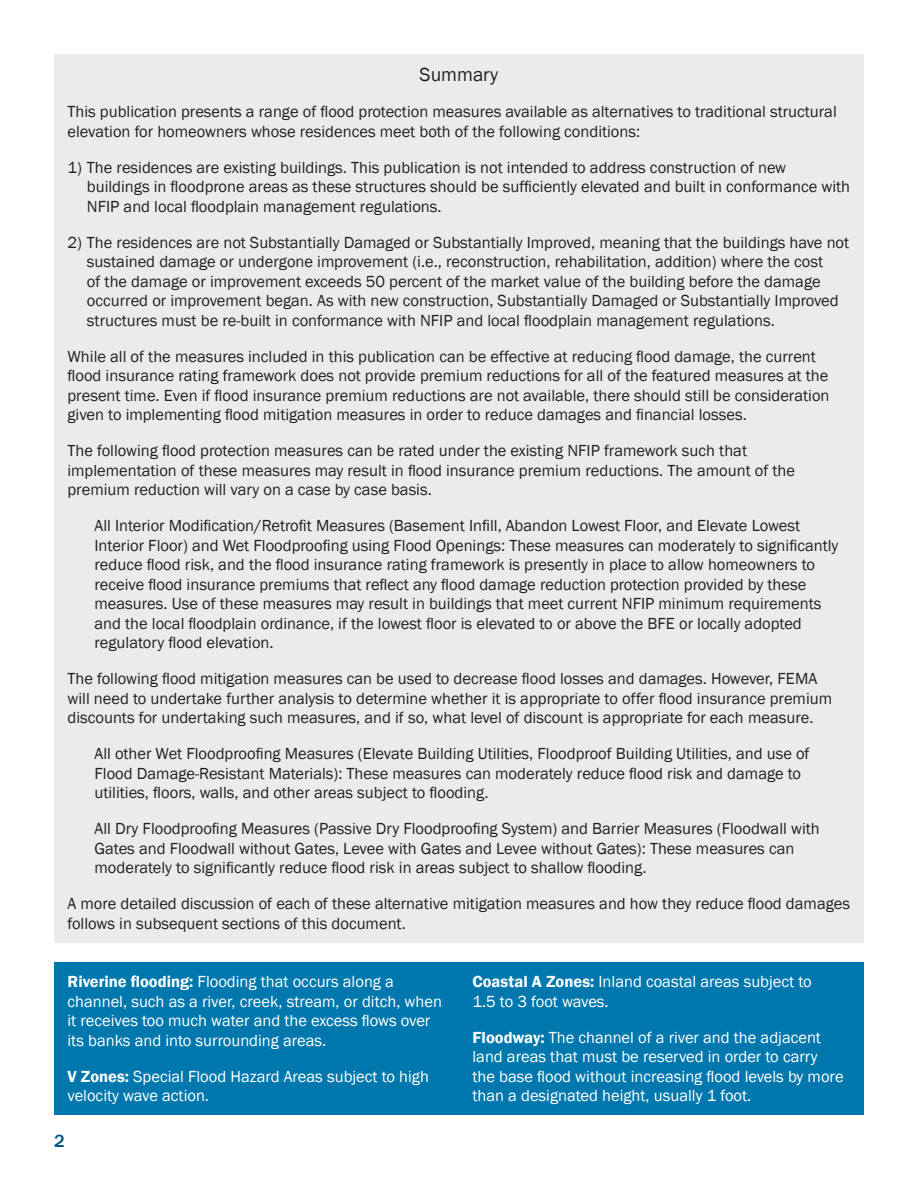
<style>
.page{position:relative;width:918px;height:1188px;background:#fff}
.page>*{position:absolute;margin:0;border:0;box-sizing:border-box;transform-origin:0 0}
.Copy_Subhead{font:19.5px "Franklin Gothic";color:#231f20}
.t1{font:500 18px "Franklin Gothic";color:#005187}
.Text_Box{font:16.5px/19.5px "Franklin Gothic";color:#231f20}
.Text_Box_with_Bold_I{font:16.5px/19.5px "Franklin Gothic";color:#fff}
.s1{font-weight:600}
</style>
<div class="page">
<div style="left:54px;top:54px;width:810px;height:888px;background:#ebebed"></div>
<div style="left:54px;top:962px;width:810px;height:153px;background:#0078ae"></div>
<p class="Copy_Subhead" style="left:420px;top:63px;width:80px">Summary</p>
<p class="Text_Box" style="left:68px;top:102px;width:771px">This publication presents a range of flood protection measures available as alternatives to traditional structural elevation for homeowners whose residences meet both of the following conditions:</p>
<p class="Text_Box" style="left:87px;top:158px;width:765px;text-indent:-19px">1) The residences are existing buildings. This publication is not intended to address construction of new buildings in floodprone areas as these structures should be sufficiently elevated and built in conformance with<br>NFIP and local floodplain management regulations.</p>
<p class="Text_Box" style="left:87px;top:233px;width:764px;text-indent:-19px">2) The residences are not Substantially Damaged or Substantially Improved, meaning that the buildings have not sustained damage or undergone improvement (i.e., reconstruction, rehabilitation, addition) where the cost<br>of the damage or improvement exceeds 50 percent of the market value of the building before the damage occurred or improvement began. As with new construction, Substantially Damaged or Substantially Improved structures must be re-built in conformance with NFIP and local floodplain management regulations.</p>
<p class="Text_Box" style="left:68px;top:347px;width:764px">While all of the measures included in this publication can be effective at reducing flood damage, the current flood insurance rating framework does not provide premium reductions for all of the featured measures at the present time. Even if flood insurance premium reductions are not available, there should still be consideration given to implementing flood mitigation measures in order to reduce damages and financial losses.</p>
<p class="Text_Box" style="left:68px;top:441px;width:729px">The following flood protection measures can be rated under the existing NFIP framework such that implementation of these measures may result in flood insurance premium reductions. The amount of the premium reduction will vary on a case by case basis.</p>
<p class="Text_Box" style="left:94px;top:516px;width:745px">All Interior Modification/Retrofit Measures (Basement Infill, Abandon Lowest Floor, and Elevate Lowest Interior Floor) and Wet Floodproofing using Flood Openings: These measures can moderately to significantly reduce flood risk, and the flood insurance rating framework is presently in place to allow homeowners to receive flood insurance premiums that reflect any flood damage reduction protection provided by these measures. Use of these measures may result in buildings that meet current NFIP minimum requirements and the local floodplain ordinance, if the lowest floor is elevated to or above the BFE or locally adopted regulatory flood elevation.</p>
<p class="Text_Box" style="left:68px;top:669px;width:766px">The following flood mitigation measures can be used to decrease flood losses and damages. However, FEMA will need to undertake further analysis to determine whether it is appropriate to offer flood insurance premium discounts for undertaking such measures, and if so, what level of discount is appropriate for each measure.</p>
<p class="Text_Box" style="left:94px;top:744px;width:717px">All other Wet Floodproofing Measures (Elevate Building Utilities, Floodproof Building Utilities, and use of<br>Flood Damage-Resistant Materials): These measures can moderately reduce flood risk and damage to utilities, floors, walls, and other areas subject to flooding.</p>
<p class="Text_Box" style="left:94px;top:819px;width:727px">All Dry Floodproofing Measures (Passive Dry Floodproofing System) and Barrier Measures (Floodwall with<br>Gates and Floodwall without Gates, Levee with Gates and Levee without Gates): These measures can moderately to significantly reduce flood risk in areas subject to shallow flooding.</p>
<p class="Text_Box" style="left:68px;top:894px;width:784px">A more detailed discussion of each of these alternative mitigation measures and how they reduce flood damages follows in subsequent sections of this document.</p>
<p class="Text_Box_with_Bold_I" style="left:68px;top:973px;width:376px"><span class="s1">Riverine flooding:</span> Flooding that occurs along a channel, such as a river, creek, stream, or ditch, when it receives too much water and the excess flows over its banks and into surrounding areas.</p>
<p class="Text_Box_with_Bold_I" style="left:68px;top:1067px;width:363px"><span class="s1">V Zones:</span> Special Flood Hazard Areas subject to high velocity wave action.</p>
<p class="t1" style="left:54px;top:1129px;width:12px">2</p>
<p class="Text_Box_with_Bold_I" style="left:472px;top:973px;width:341px"><span class="s1">Coastal A Zones:</span> Inland coastal areas subject to<br>1.5 to 3 foot waves.</p>
<p class="Text_Box_with_Bold_I" style="left:472px;top:1028px;width:373px"><span class="s1">Floodway:</span> The channel of a river and the adjacent land areas that must be reserved in order to carry the base flood without increasing flood levels by more than a designated height, usually 1 foot.</p>
</div>
